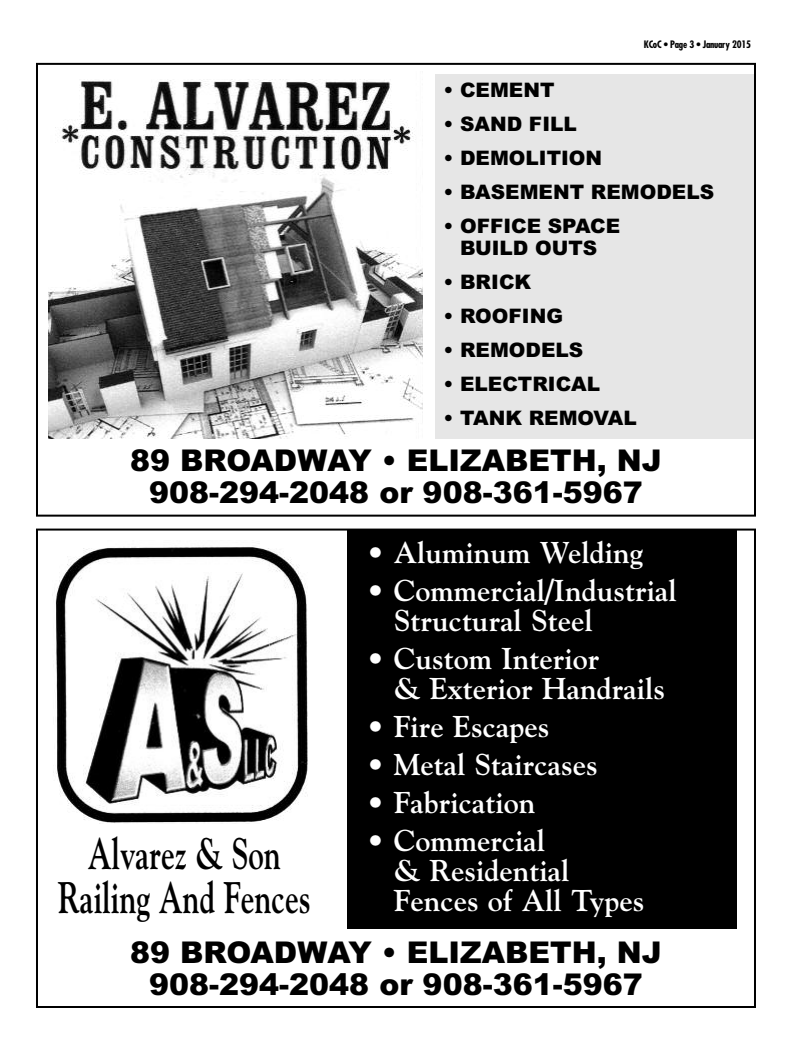
<style>
.page{position:relative;width:792px;height:1044px;background:#fff}
.page>*{position:absolute;margin:0;border:0;box-sizing:border-box;transform-origin:0 0}
.t1{font:700 44px/44px "Goudy";color:#000;text-align:center;scale:.7 1}
.t2{font:700 30px/30px "Goudy";color:#fff}
.t3{font:900 30px/32px "Arial";color:#000;text-align:center}
.t4{font:900 20px/22px "Arial";color:#000;text-align:center}
.t5{font:700 condensed 10px "Futura";letter-spacing:-.025em;color:#000}
</style>
<div class="page">
<div style="left:435px;top:74px;width:320px;height:364px;background:#e6e6e6"></div>
<div style="left:36px;top:63px;width:720px;height:454px;border:2px solid #000"></div>
<img style="left:48px;top:79px;width:375px;height:359px">
<div style="left:347px;top:530px;width:390px;height:399px;background:#000"></div>
<div style="left:36px;top:529px;width:720px;height:479px;border:2px solid #000"></div>
<img style="left:52px;top:547px;width:256px;height:276px">
<p class="t5" style="left:644px;top:40px;width:109px">KCoC • Page 3 • January 2015</p>
<p class="t4" style="left:443px;top:79px;width:113px">• CEMENT</p>
<p class="t4" style="left:443px;top:113px;width:135px">• SAND FILL</p>
<p class="t4" style="left:443px;top:147px;width:160px">• DEMOLITION</p>
<p class="t4" style="left:443px;top:181px;width:272px">• BASEMENT REMODELS</p>
<p class="t4" style="left:443px;top:215px;width:178px">• OFFICE SPACE<br>BUILD OUTS</p>
<p class="t4" style="left:443px;top:271px;width:89px">• BRICK</p>
<p class="t4" style="left:443px;top:305px;width:121px">• ROOFING</p>
<p class="t4" style="left:443px;top:339px;width:141px">• REMODELS</p>
<p class="t4" style="left:443px;top:373px;width:158px">• ELECTRICAL</p>
<p class="t4" style="left:443px;top:407px;width:195px">• TANK REMOVAL</p>
<p class="t3" style="left:130px;top:445px;width:533px">89 BROADWAY • ELIZABETH, NJ<br>908-294-2048 or 908-361-5967</p>
<h1 class="t1" style="left:58px;top:831px;width:363px">Alvarez &amp; Son<br>Railing And Fences</h1>
<p class="t2" style="left:366px;top:538px;width:278px">• Aluminum Welding</p>
<p class="t2" style="left:394px;top:576px;width:285px;text-indent:-27px">• Commercial/Industrial<br>Structural Steel</p>
<p class="t2" style="left:394px;top:644px;width:273px;text-indent:-27px">• Custom Interior<br>&amp; Exterior Handrails</p>
<p class="t2" style="left:366px;top:712px;width:185px">• Fire Escapes</p>
<p class="t2" style="left:366px;top:750px;width:233px">• Metal Staircases</p>
<p class="t2" style="left:366px;top:788px;width:170px">• Fabrication</p>
<p class="t2" style="left:394px;top:826px;width:252px;text-indent:-27px">• Commercial<br>&amp; Residential<br>Fences of All Types</p>
<p class="t3" style="left:130px;top:936px;width:533px">89 BROADWAY • ELIZABETH, NJ<br>908-294-2048 or 908-361-5967</p>
</div>
